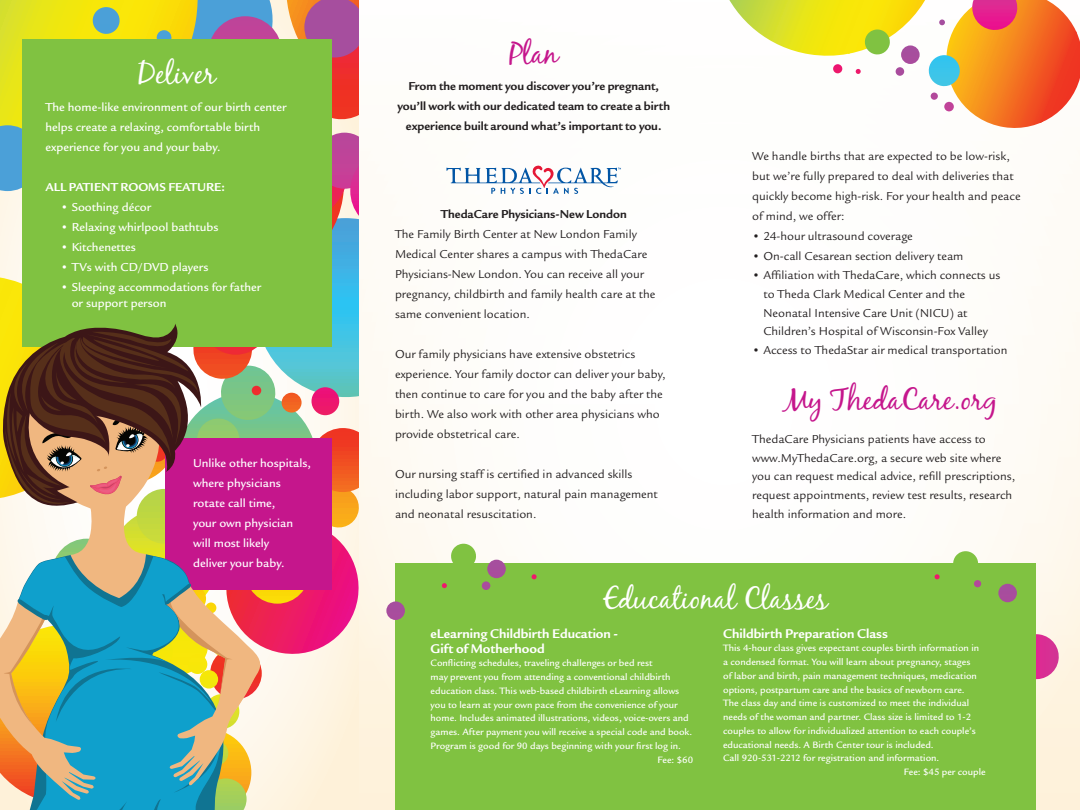
<style>
.page{position:relative;width:1080px;height:810px;background:#fff}
.page>*{position:absolute;margin:0;border:0;box-sizing:border-box;transform-origin:0 0}
.t1{font:30px "Black Jack";color:#fff}
.t2{font:30px "Black Jack";color:#c5168c}
.t3{font:700 13.75px/15px "Legacy San ITC";color:#fff}
.t4{font:12.5px/20px "Legacy San ITC";color:#231f20}
.t5{font:500 12.5px/20px "Legacy San ITC";color:#fff}
.t6{font:700 12.5px/20px "Legacy San ITC";color:#231f20;text-align:center}
.t7{font:700 12.5px "Legacy San ITC";color:#fff}
.t8{font:500 10px "Legacy San ITC";color:#fff}
</style>
<div class="page">
<svg style="left:0;top:0;width:359px;height:810px;background:#989d72"></svg>
<img style="left:359px;top:279px;width:721px;height:531px">
<svg style="left:729px;top:0;width:351px;height:128px"></svg>
<svg style="left:1036px;top:634px;width:24px;height:47px"></svg>
<div style="left:395px;top:564px;width:641px;height:246px;background:#80c241"></div>
<svg style="left:487px;top:560px;width:19px;height:18px"></svg>
<div style="left:998px;top:584px;width:19px;height:18px;background:#a74d9d;border-radius:9px"></div>
<svg style="left:482px;top:581px;width:8px;height:9px"></svg>
<svg style="left:442px;top:583px;width:5px;height:5px"></svg>
<svg style="left:450px;top:544px;width:27px;height:20px"></svg>
<svg style="left:952px;top:551px;width:29px;height:36px"></svg>
<svg style="left:386px;top:601px;width:19px;height:19px"></svg>
<svg style="left:532px;top:574px;width:5px;height:5px"></svg>
<svg style="left:935px;top:574px;width:5px;height:5px"></svg>
<svg style="left:446px;top:165px;width:175px;height:29px"></svg>
<h1 class="t1" style="left:138px;top:55px;width:80px">Deliver</h1>
<p class="t5" style="left:45px;top:97px;width:243px">The home-like environment of our birth center helps create a relaxing, comfortable birth experience for you and your baby.</p>
<p class="t7" style="left:45px;top:180px;width:181px">ALL PATIENT ROOMS FEATURE:</p>
<p class="t5" style="left:60px;top:197px;width:92px">• Soothing décor</p>
<p class="t5" style="left:60px;top:217px;width:160px">• Relaxing whirlpool bathtubs</p>
<p class="t5" style="left:60px;top:237px;width:77px">• Kitchenettes</p>
<p class="t5" style="left:60px;top:257px;width:149px">• TVs with CD/DVD players</p>
<p class="t5" style="left:72px;top:279px;width:191px;line-height:16.2px;text-indent:-11px">• Sleeping accommodations for father or support person</p>
<p class="t5" style="left:193px;top:453px;width:119px">Unlike other hospitals, where physicians rotate call time,<br>your own physician will most likely<br>deliver your baby.</p>
<h1 class="t2" style="left:509px;top:35px;width:50px">Plan</h1>
<p class="t6" style="left:397px;top:76px;width:274px">From the moment you discover you’re pregnant, you’ll work with our dedicated team to create a birth experience built around what’s important to you.</p>
<p class="t6" style="left:441px;top:204px;width:187px">ThedaCare Physicians-New London</p>
<p class="t4" style="left:395px;top:224px;width:262px">The Family Birth Center at New London Family Medical Center shares a campus with ThedaCare Physicians-New London. You can receive all your pregnancy, childbirth and family health care at the same convenient location.</p>
<p class="t4" style="left:395px;top:344px;width:272px">Our family physicians have extensive obstetrics experience. Your family doctor can deliver your baby, then continue to care for you and the baby after the birth. We also work with other area physicians who provide obstetrical care.</p>
<p class="t4" style="left:395px;top:464px;width:264px">Our nursing staff is certified in advanced skills including labor support, natural pain management and neonatal resuscitation.</p>
<p class="t4" style="left:752px;top:146px;width:270px">We handle births that are expected to be low-risk, but we’re fully prepared to deal with deliveries that quickly become high-risk. For your health and peace of mind, we offer:</p>
<p class="t4" style="left:752px;top:226px;width:162px">• 24-hour ultrasound coverage</p>
<p class="t4" style="left:752px;top:246px;width:213px">• On-call Cesarean section delivery team</p>
<p class="t4" style="left:763px;top:266px;width:238px;line-height:18.8px;text-indent:-11px">• Affiliation with ThedaCare, which connects us to Theda Clark Medical Center and the Neonatal Intensive Care Unit (NICU) at Children’s Hospital of Wisconsin-Fox Valley</p>
<p class="t4" style="left:752px;top:340px;width:257px">• Access to ThedaStar air medical transportation</p>
<h1 class="t2" style="left:784px;top:381px;width:215px">My ThedaCare.org</h1>
<p class="t4" style="left:752px;top:429px;width:265px;line-height:18.8px">ThedaCare Physicians patients have access to www.MyThedaCare.org, a secure web site where you can request medical advice, refill prescriptions, request appointments, review test results, research health information and more.</p>
<h1 class="t1" style="left:603px;top:581px;width:226px">Educational Classes</h1>
<p class="t3" style="left:431px;top:626px;width:189px">eLearning Childbirth Education -<br>Gift of Motherhood</p>
<p class="t8" style="left:431px;top:657px;width:223px">Conflicting schedules, traveling challenges or bed rest</p>
<p class="t8" style="left:431px;top:671px;width:242px">may prevent you from attending a conventional childbirth</p>
<p class="t8" style="left:431px;top:685px;width:250px">education class. This web-based childbirth eLearning allows</p>
<p class="t8" style="left:431px;top:698px;width:249px">you to learn at your own pace from the convenience of your</p>
<p class="t8" style="left:431px;top:712px;width:260px">home. Includes animated illustrations, videos, voice-overs and</p>
<p class="t8" style="left:431px;top:726px;width:263px">games. After payment you will receive a special code and book.</p>
<p class="t8" style="left:431px;top:740px;width:252px">Program is good for 90 days beginning with your first log in.</p>
<p class="t8" style="left:658px;top:753px;width:37px">Fee: $60</p>
<p class="t3" style="left:723px;top:626px;width:166px">Childbirth Preparation Class</p>
<p class="t8" style="left:723px;top:642px;width:258px">This 4-hour class gives expectant couples birth information in</p>
<p class="t8" style="left:723px;top:656px;width:249px">a condensed format. You will learn about pregnancy, stages</p>
<p class="t8" style="left:723px;top:670px;width:255px">of labor and birth, pain management techniques, medication</p>
<p class="t8" style="left:723px;top:683px;width:243px">options, postpartum care and the basics of newborn care.</p>
<p class="t8" style="left:723px;top:697px;width:248px">The class day and time is customized to meet the individual</p>
<p class="t8" style="left:723px;top:711px;width:250px">needs of the woman and partner. Class size is limited to 1-2</p>
<p class="t8" style="left:723px;top:725px;width:254px">couples to allow for individualized attention to each couple’s</p>
<p class="t8" style="left:723px;top:738px;width:212px">educational needs. A Birth Center tour is included.</p>
<p class="t8" style="left:723px;top:752px;width:218px">Call 920-531-2212 for registration and information.</p>
<p class="t8" style="left:904px;top:766px;width:83px">Fee: $45 per couple</p>
</div>
